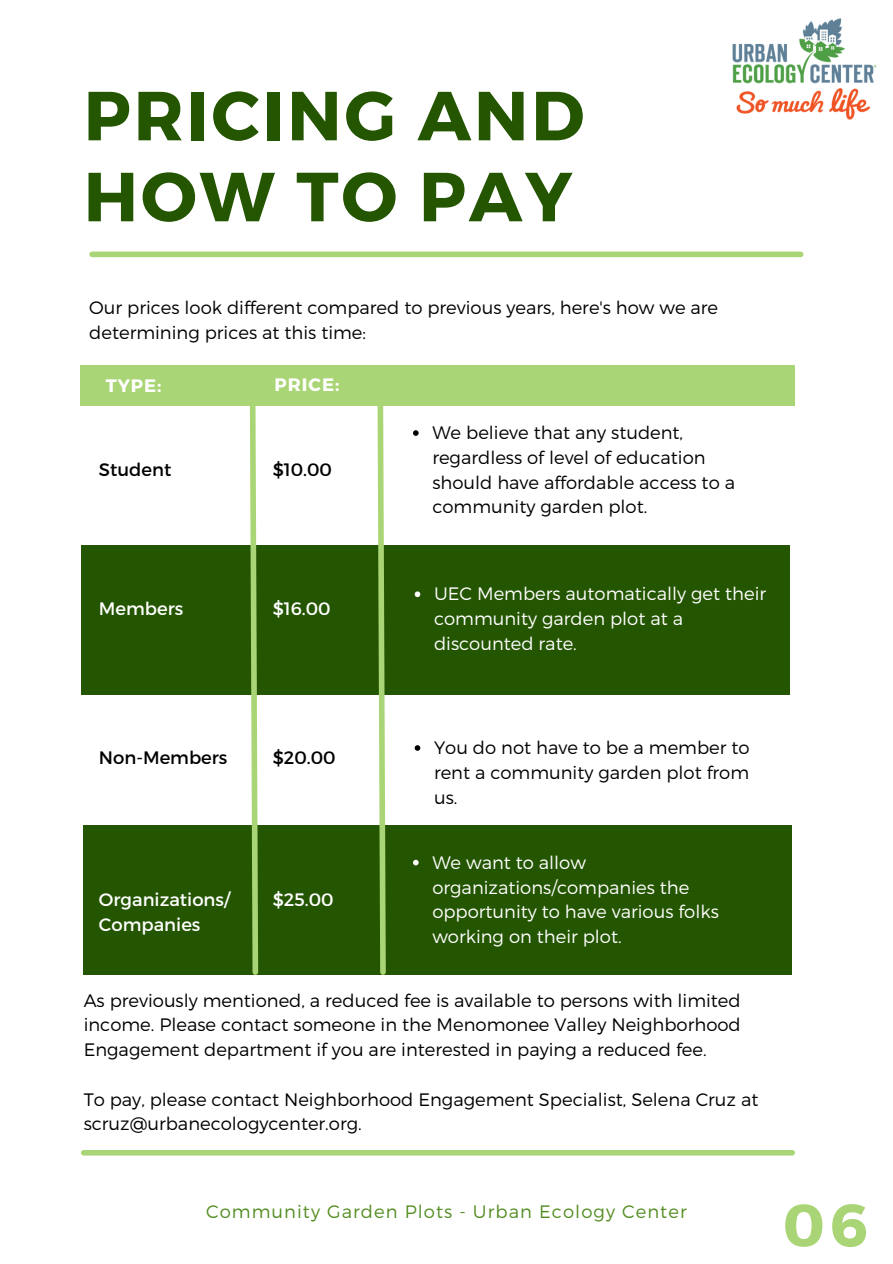
<style>
.page{position:relative;width:893px;height:1264px;background:#fff}
.page>*{position:absolute;margin:0;border:0;box-sizing:border-box;transform-origin:0 0}
.t1{font:700 69.3px/81px "Montserrat";letter-spacing:.04em;color:#245501}
.t2{font:700 60px "Montserrat";color:#aad576}
.t3{font:300 18px/24.8px "Montserrat";color:#000}
.t4{font:300 18px/24.8px "Montserrat";color:#fff}
.t5{font:18px "Montserrat";color:#fff}
.t6{font:300 18px "Montserrat";letter-spacing:.06em;color:#538d22}
.t7{font:18px "Montserrat";color:#000}
.t8{font:700 18px "Montserrat";letter-spacing:.055em;color:#fff}
</style>
<div class="page">
<div style="left:81px;top:365px;width:714px;height:41px;background:#aad576"></div>
<div style="left:81px;top:545px;width:708px;height:149px;background:#245501"></div>
<svg style="left:413px;top:430px;width:5px;height:6px"></svg>
<svg style="left:414px;top:591px;width:6px;height:6px"></svg>
<div style="left:92px;top:251px;width:708px;height:6px;background:#aad576"></div>
<div style="left:84px;top:1149px;width:708px;height:6px;background:#aad576"></div>
<svg style="left:414px;top:745px;width:6px;height:5px"></svg>
<div style="left:84px;top:825px;width:708px;height:150px;background:#245501"></div>
<svg style="left:413px;top:859px;width:5px;height:6px"></svg>
<svg style="left:374px;top:406px;width:14px;height:569px"></svg>
<svg style="left:247px;top:406px;width:14px;height:569px"></svg>
<img style="left:732px;top:18px;width:144px;height:102px">
<h1 class="t1" style="left:84px;top:72px;width:502px">PRICING AND<br>HOW TO PAY</h1>
<p class="t3" style="left:89px;top:294px;width:630px">Our prices look different compared to previous years, here's how we are determining prices at this time:</p>
<p class="t8" style="left:274px;top:373px;width:66px">PRICE:</p>
<p class="t8" style="left:106px;top:374px;width:57px">TYPE:</p>
<p class="t7" style="left:99px;top:458px;width:74px">Student</p>
<p class="t7" style="left:273px;top:458px;width:61px">$10.00</p>
<p class="t5" style="left:99px;top:596px;width:86px">Members</p>
<p class="t5" style="left:273px;top:596px;width:59px">$16.00</p>
<p class="t3" style="left:432px;top:419px;width:304px">We believe that any student, regardless of level of education should have affordable access to a community garden plot.</p>
<p class="t4" style="left:434px;top:580px;width:333px">UEC Members automatically get their community garden plot at a discounted rate.</p>
<p class="t7" style="left:99px;top:746px;width:130px">Non-Members</p>
<p class="t7" style="left:273px;top:746px;width:64px">$20.00</p>
<p class="t3" style="left:434px;top:734px;width:317px;text-align:justify">You do not have to be a member to rent a community garden plot from us.</p>
<p class="t5" style="left:99px;top:887px;width:132px">Organizations/</p>
<p class="t5" style="left:273px;top:887px;width:62px">$25.00</p>
<p class="t5" style="left:99px;top:912px;width:103px">Companies</p>
<p class="t4" style="left:432px;top:849px;width:288px">We want to allow organizations/companies the opportunity to have various folks working on their plot.</p>
<p class="t3" style="left:84px;top:987px;width:658px;text-align:justify">As previously mentioned, a reduced fee is available to persons with limited income. Please contact someone in the Menomonee Valley Neighborhood Engagement department if you are interested in paying a reduced fee.</p>
<p class="t3" style="left:84px;top:1085px;width:676px">To pay, please contact Neighborhood Engagement Specialist, Selena Cruz at scruz@urbanecologycenter.org.</p>
<p class="t6" style="left:206px;top:1199px;width:482px">Community Garden Plots - Urban Ecology Center</p>
<h2 class="t2" style="left:782px;top:1186px;width:86px">06</h2>
</div>
